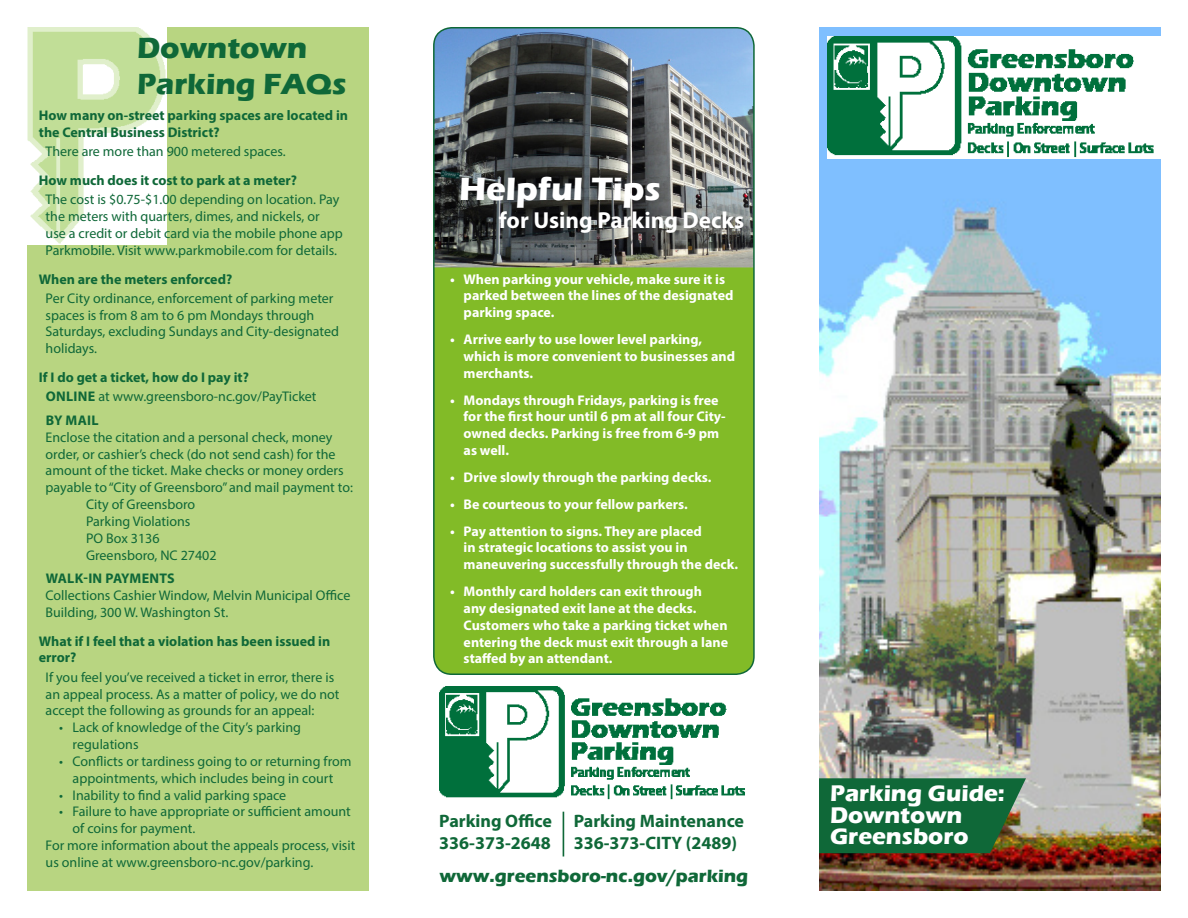
<style>
.page{position:relative;width:1188px;height:918px;background:#fff}
.page>*{position:absolute;margin:0;border:0;box-sizing:border-box;transform-origin:0 0}
.t1{font:700 33.15px "Eras ITC";color:#fff}
.t2{font:700 30px/36px "Eras ITC";color:#0f6838}
.t3{font:700 23.25px/21.8px "Eras ITC";color:#fff}
.t4{font:700 23.25px "Myriad Pro";color:#fff}
.t5{font:700 18.3px "Eras ITC";color:#0f6838}
.t6{font:700 18px "Myriad Pro";color:#0f6838}
.t7{font:14.1px/16.8px "Myriad Pro";color:#0f6838}
.t8{font:700 14.1px/16.8px "Myriad Pro";color:#fff}
.t9{font:700 14.1px/16.8px "Myriad Pro";color:#0f6838}
.s1{font-weight:700}
</style>
<div class="page">
<div style="left:434px;top:28px;width:320px;height:646px;background:#82bb27;border-radius:18px"></div>
<img style="left:434px;top:28px;width:318px;height:239px">
<div style="left:433px;top:27px;width:322px;height:648px;border:2px solid #0f6838;border-radius:18px"></div>
<div style="left:27px;top:27px;width:342px;height:864px;background:#b8d581"></div>
<img style="left:27px;top:27px;width:139px;height:217px">
<img style="left:439px;top:686px;width:306px;height:114px">
<hr style="left:563px;top:812px;width:1px;height:45px;background:#0f6838">
<img style="left:819px;top:27px;width:342px;height:864px">
<img style="left:827px;top:37px;width:334px;height:121px">
<svg style="left:819px;top:778px;width:207px;height:75px;background:#1a693a"></svg>
<p class="t2" style="left:137px;top:30px;width:211px">Downtown<br>Parking FAQs</p>
<p class="t9" style="left:39px;top:106px;width:311px">How many on-street parking spaces are located in the Central Business District?</p>
<p class="t7" style="left:46px;top:143px;width:242px">There are more than 900 metered spaces.</p>
<p class="t9" style="left:39px;top:171px;width:260px">How much does it cost to park at a meter?</p>
<p class="t7" style="left:46px;top:191px;width:299px">The cost is $0.75-$1.00 depending on location. Pay the meters with quarters, dimes, and nickels, or use a credit or debit card via the mobile phone app Parkmobile. Visit www.parkmobile.com for details.</p>
<p class="t9" style="left:39px;top:270px;width:195px">When are the meters enforced?</p>
<p class="t7" style="left:46px;top:289px;width:295px">Per City ordinance, enforcement of parking meter spaces is from 8 am to 6 pm Mondays through Saturdays, excluding Sundays and City-designated holidays.</p>
<p class="t9" style="left:39px;top:368px;width:212px">If I do get a ticket, how do I pay it?</p>
<p class="t7" style="left:46px;top:388px;width:272px"><span class="s1">ONLINE</span> at www.greensboro-nc.gov/PayTicket</p>
<p class="t9" style="left:46px;top:411px;width:54px">BY MAIL</p>
<p class="t7" style="left:46px;top:428px;width:309px">Enclose the citation and a personal check, money order, or cashier’s check (do not send cash) for the amount of the ticket. Make checks or money orders payable to “City of Greensboro” and mail payment to:</p>
<p class="t7" style="left:86px;top:496px;width:111px">City of Greensboro</p>
<p class="t7" style="left:86px;top:513px;width:106px">Parking Violations</p>
<p class="t7" style="left:86px;top:529px;width:75px">PO Box 3136</p>
<p class="t7" style="left:86px;top:546px;width:132px">Greensboro, NC 27402</p>
<p class="t7" style="left:46px;top:570px;width:306px"><span class="s1">WALK-IN PAYMENTS<br></span>Collections Cashier Window, Melvin Municipal Office<br>Building, 300 W. Washington St.</p>
<p class="t9" style="left:39px;top:632px;width:293px">What if I feel that a violation has been issued in error?</p>
<p class="t7" style="left:46px;top:668px;width:295px">If you feel you’ve received a ticket in error, there is an appeal process. As a matter of policy, we do not accept the following as grounds for an appeal:</p>
<p class="t7" style="left:73px;top:719px;width:230px;text-indent:-14px">• Lack of knowledge of the City’s parking regulations</p>
<p class="t7" style="left:59px;top:753px;width:294px;text-align:center">• Conflicts or tardiness going to or returning from appointments, which includes being in court</p>
<p class="t7" style="left:59px;top:786px;width:229px">• Inability to find a valid parking space</p>
<p class="t7" style="left:73px;top:803px;width:280px;text-indent:-14px">• Failure to have appropriate or sufficient amount of coins for payment.</p>
<p class="t7" style="left:46px;top:837px;width:311px">For more information about the appeals process, visit us online at www.greensboro-nc.gov/parking.</p>
<p class="t1" style="left:459px;top:170px;width:203px">Helpful Tips</p>
<p class="t4" style="left:499px;top:205px;width:247px">for Using Parking Decks</p>
<p class="t8" style="left:464px;top:270px;width:271px;text-indent:-14px">• When parking your vehicle, make sure it is parked between the lines of the designated parking space.</p>
<p class="t8" style="left:464px;top:331px;width:273px;text-indent:-14px">• Arrive early to use lower level parking, which is more convenient to businesses and merchants.</p>
<p class="t8" style="left:464px;top:391px;width:264px;text-indent:-14px">• Mondays through Fridays, parking is free for the first hour until 6 pm at all four City&shy;owned decks. Parking is free from 6-9 pm as well.</p>
<p class="t8" style="left:450px;top:468px;width:263px">• Drive slowly through the parking decks.</p>
<p class="t8" style="left:450px;top:495px;width:239px">• Be courteous to your fellow parkers.</p>
<p class="t8" style="left:464px;top:522px;width:276px;text-indent:-14px">• Pay attention to signs. They are placed<br>in strategic locations to assist you in maneuvering successfully through the deck.</p>
<p class="t8" style="left:464px;top:582px;width:266px;text-indent:-14px">• Monthly card holders can exit through any designated exit lane at the decks.<br>Customers who take a parking ticket when entering the deck must exit through a lane staffed by an attendant.</p>
<p class="t6" style="left:439px;top:809px;width:114px">Parking Office</p>
<p class="t6" style="left:439px;top:831px;width:113px">336-373-2648</p>
<p class="t5" style="left:440px;top:866px;width:310px">www.greensboro-nc.gov/parking</p>
<p class="t6" style="left:574px;top:809px;width:172px">Parking Maintenance</p>
<p class="t6" style="left:574px;top:831px;width:165px">336-373-CITY (2489)</p>
<p class="t3" style="left:830px;top:782px;width:176px">Parking Guide:<br>Downtown<br>Greensboro</p>
</div>
